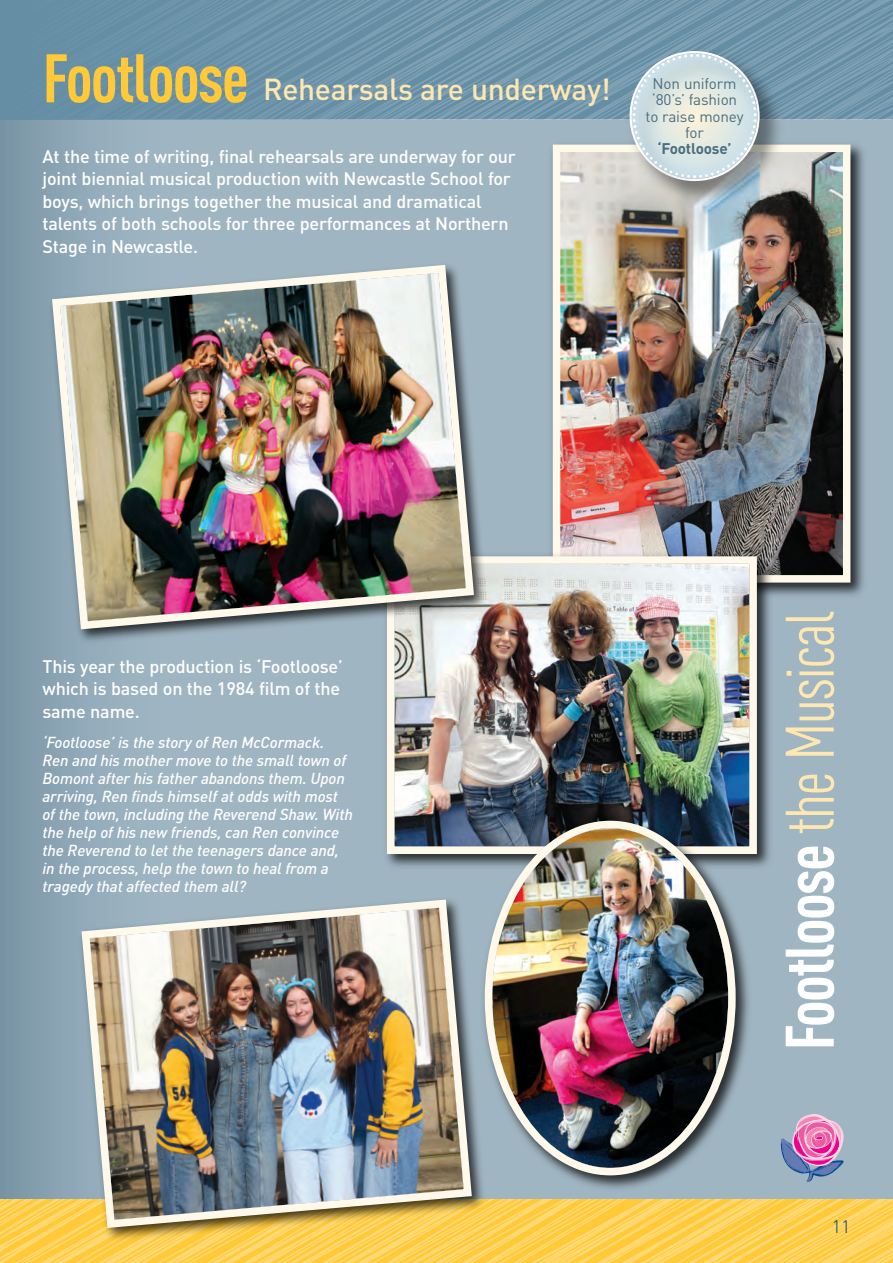
<style>
.page{position:relative;width:893px;height:1263px;background:#a0b5c2}
.page>*{position:absolute;margin:0;border:0;box-sizing:border-box;transform-origin:0 0}
.t1{font:67.5px "DIN Cond";letter-spacing:-.02em;color:#fee7b0}
.t2{font:700 67.5px "DIN Cond";letter-spacing:-.025em;color:#ffc938}
.t3{font:500 30px "DIN";letter-spacing:-.01em;color:#fee7b0}
.t4{font:500 18px/22.5px "DIN";letter-spacing:-.01em;color:#fff}
.t5{font:300 18px "DIN";color:#054286}
.t6{font:italic 500 15.75px/18px "DIN";letter-spacing:-.01em;color:#fff}
.t7{font:15.3px/16.5px "DIN";letter-spacing:-.01em;color:#4b6d7f;text-align:center}
.t8{font:700 15.3px "DIN";letter-spacing:-.01em;color:#4b6d7f}
.s1{font-weight:700;color:#fff}
</style>
<div class="page">
<svg style="left:425px;top:0;width:468px;height:119px;background:#7197ac"></svg>
<div style="left:0;top:119px;width:213px;height:1144px;background:linear-gradient(to right,#7e99a9,#a8bcc9)"></div>
<img style="left:551px;top:144px;width:313px;height:452px">
<img style="left:562px;top:154px;width:279px;height:420px">
<div style="left:553px;top:145px;width:297px;height:438px;border:8px solid #fef9ea"></div>
<svg style="left:0;top:1199px;width:893px;height:64px;background:#ffcf51"></svg>
<img style="left:74px;top:891px;width:418px;height:357px">
<img style="left:77px;top:895px;width:399px;height:337px">
<img style="left:386px;top:549px;width:390px;height:318px">
<img style="left:396px;top:565px;width:352px;height:280px">
<div style="left:387px;top:556px;width:370px;height:298px;border:8px solid #fef9ea"></div>
<img style="left:44px;top:257px;width:450px;height:393px">
<img style="left:48px;top:261px;width:430px;height:372px">
<img style="left:478px;top:814px;width:276px;height:380px">
<img style="left:485px;top:821px;width:251px;height:354px">
<svg style="left:780px;top:1114px;width:64px;height:68px"></svg>
<img style="left:624px;top:45px;width:165px;height:165px">
<img style="left:627px;top:48px;width:159px;height:159px">
<svg style="left:629px;top:51px;width:131px;height:130px;background:#c9d6d7"></svg>
<div style="left:0;top:0;width:425px;height:119px;background:linear-gradient(to right,#658ea5,#7196ab)"></div>
<h1 class="t2" style="left:43px;top:54px;width:208px">Footloose</h1>
<h2 class="t3" style="left:263px;top:79px;width:349px">Rehearsals are underway!</h2>
<p class="t4" style="left:43px;top:147px;width:475px">At the time of writing, final rehearsals are underway for our joint biennial musical production with Newcastle School for boys, which brings together the musical and dramatical talents of both schools for three performances at Northern Stage in Newcastle.</p>
<p class="t7" style="left:645px;top:77px;width:100px">Non uniform ‘80’s’ fashion to raise money for</p>
<p class="t8" style="left:657px;top:144px;width:76px">‘Footloose’</p>
<p class="t4" style="left:43px;top:657px;width:302px">This year the production is ‘Footloose’ which is based on the 1984 film of the same name.</p>
<p class="t6" style="left:43px;top:735px;width:312px">‘Footloose’ is the story of Ren McCormack.<br>Ren and his mother move to the small town of Bomont after his father abandons them. Upon arriving, Ren finds himself at odds with most of the town, including the Reverend Shaw. With the help of his new friends, can Ren convince the Reverend to let the teenagers dance and, in the process, help the town to heal from a tragedy that affected them all?</p>
<h1 class="t1" style="left:786px;top:1050px;width:441px;rotate:-90deg"><span class="s1">Footloose</span> the Musical</h1>
<p class="t5" style="left:832px;top:1220px;width:20px">11</p>
</div>
